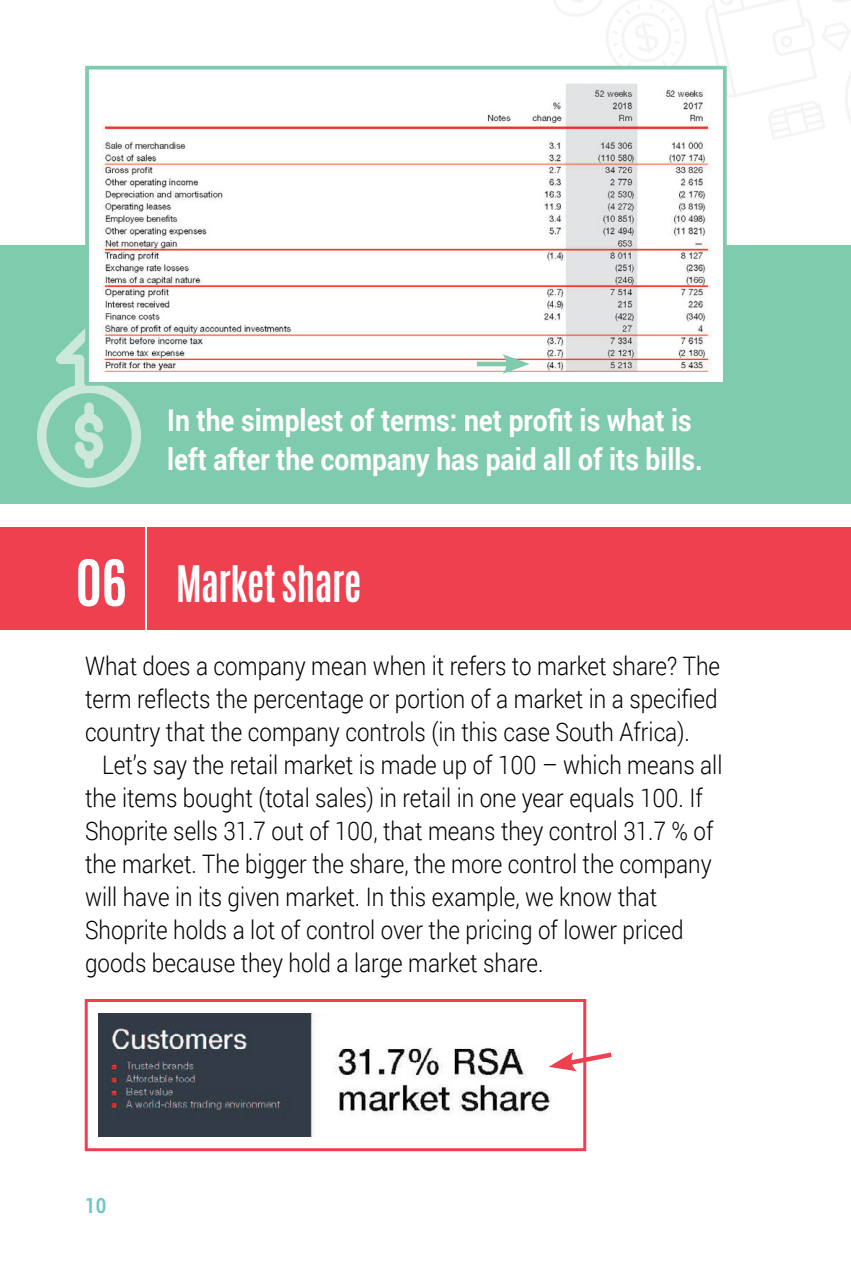
<style>
.page{position:relative;width:851px;height:1276px;background:#fff}
.page>*{position:absolute;margin:0;border:0;box-sizing:border-box;transform-origin:0 0}
.t1{font:700 42px "Antonio";letter-spacing:-.01em;color:#fff;scale:.88 1}
.t2{font:700 30px/39px "Roboto";color:#fff;scale:.88 1}
.t3{font:300 25.5px/33px "Roboto";color:#000;text-align:justify;scale:.88 1}
.t4{font:700 21px "Roboto";color:#6ec9c8;scale:.88 1}
.s1{font-size:54px}
</style>
<div class="page">
<svg style="left:550px;top:0;width:300px;height:149px"></svg>
<div style="left:148px;top:527px;width:702px;height:102px;background:#ef4050"></div>
<div style="left:0;top:527px;width:144px;height:102px;background:#ef4050"></div>
<div style="left:0;top:245px;width:850px;height:259px;background:#7fcbae"></div>
<div style="left:85px;top:999px;width:501px;height:152px;border:3px solid #ef4050"></div>
<svg style="left:37px;top:328px;width:104px;height:159px"></svg>
<div style="left:85px;top:66px;width:641px;height:320px;background:#fff;border:4px solid #7fcbae"></div>
<img style="left:102px;top:83px;width:609px;height:289px">
<hr style="left:477px;top:362px;width:34px;height:4px;background:#7fcbae">
<svg style="left:502px;top:354px;width:27px;height:20px"></svg>
<img style="left:99px;top:1014px;width:453px;height:122px">
<svg style="left:548px;top:1049px;width:64px;height:22px"></svg>
<p class="t2" style="left:167px;top:400px;width:610px">In the simplest of terms: net profit is what is left after the company has paid all of its bills.</p>
<h1 class="t1" style="left:75px;top:552px;width:326px"><span class="s1">06</span> Market share</h1>
<p class="t3" style="left:85px;top:648px;width:723px">What does a company mean when it refers to market share? The term reflects the percentage or portion of a market in a specified country that the company controls (in this case South Africa).</p>
<p class="t3" style="left:85px;top:747px;width:725px;text-align:left;text-indent:17px">Let’s say the retail market is made up of 100 – which means all the items bought (total sales) in retail in one year equals 100. If Shoprite sells 31.7 out of 100, that means they control 31.7 % of the market. The bigger the share, the more control the company will have in its given market. In this example, we know that Shoprite holds a lot of control over the pricing of lower priced goods because they hold a large market share.</p>
<p class="t4" style="left:85px;top:1190px;width:26px">10</p>
</div>
